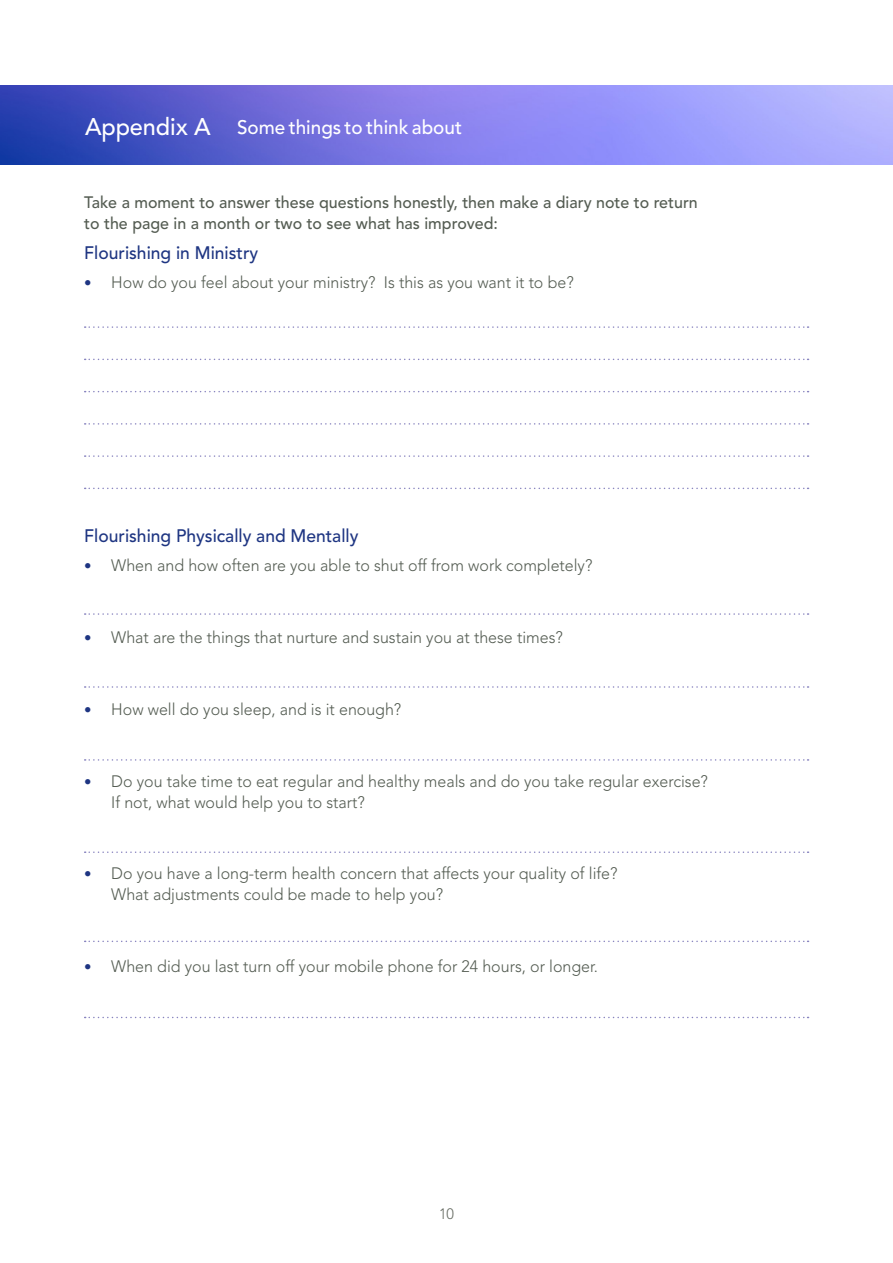
<style>
.page{position:relative;width:893px;height:1263px;background:#fff}
.page>*{position:absolute;margin:0;border:0;box-sizing:border-box;transform-origin:0 0}
.t1{font:500 24px "Avenir";letter-spacing:-.005em;color:#fff}
.t2{font:500 19.5px "Avenir";color:#fff}
.t3{font:500 18px "Avenir";color:#1e3582}
.t4{font:300 16.5px/21px "Avenir";color:#545c52}
.t5{font:500 16.5px/21px "Avenir";color:#545c52}
.t6{font:300 15px "Avenir";color:#646960;scale:.96 1}
.s1{font-size:15px;color:#1e3582}
</style>
<div class="page">
<img style="left:0;top:85px;width:893px;height:80px">
<svg style="left:85px;top:326px;width:723px;height:2px"></svg>
<svg style="left:85px;top:613px;width:723px;height:2px"></svg>
<svg style="left:85px;top:759px;width:723px;height:2px"></svg>
<svg style="left:85px;top:940px;width:723px;height:2px"></svg>
<svg style="left:85px;top:1017px;width:723px;height:1px"></svg>
<svg style="left:85px;top:391px;width:723px;height:1px"></svg>
<svg style="left:85px;top:455px;width:723px;height:2px"></svg>
<svg style="left:85px;top:359px;width:723px;height:1px"></svg>
<svg style="left:85px;top:686px;width:723px;height:2px"></svg>
<svg style="left:85px;top:851px;width:723px;height:2px"></svg>
<svg style="left:85px;top:423px;width:723px;height:2px"></svg>
<svg style="left:85px;top:488px;width:723px;height:1px"></svg>
<h1 class="t1" style="left:85px;top:112px;width:127px">Appendix A</h1>
<p class="t2" style="left:237px;top:116px;width:226px">Some things to think about</p>
<p class="t5" style="left:84px;top:192px;width:615px">Take a moment to answer these questions honestly, then make a diary note to return to the page in a month or two to see what has improved:</p>
<p class="t3" style="left:84px;top:242px;width:175px">Flourishing in Ministry</p>
<p class="t4" style="left:84px;top:272px;width:491px"><span class="s1">•</span> How do you feel about your ministry? Is this as you want it to be?</p>
<p class="t3" style="left:84px;top:525px;width:276px">Flourishing Physically and Mentally</p>
<p class="t4" style="left:84px;top:555px;width:510px"><span class="s1">•</span> When and how often are you able to shut off from work completely?</p>
<p class="t4" style="left:84px;top:627px;width:480px"><span class="s1">•</span> What are the things that nurture and sustain you at these times?</p>
<p class="t4" style="left:84px;top:699px;width:319px"><span class="s1">•</span> How well do you sleep, and is it enough?</p>
<p class="t4" style="left:111px;top:770px;width:598px;text-indent:-27px"><span class="s1">•</span> Do you take time to eat regular and healthy meals and do you take regular exercise?<br>If not, what would help you to start?</p>
<p class="t4" style="left:111px;top:863px;width:508px;text-indent:-27px"><span class="s1">•</span> Do you have a long-term health concern that affects your quality of life?<br>What adjustments could be made to help you?</p>
<p class="t4" style="left:84px;top:956px;width:515px"><span class="s1">•</span> When did you last turn off your mobile phone for 24 hours, or longer.</p>
<p class="t6" style="left:439px;top:1205px;width:17px">10</p>
</div>
